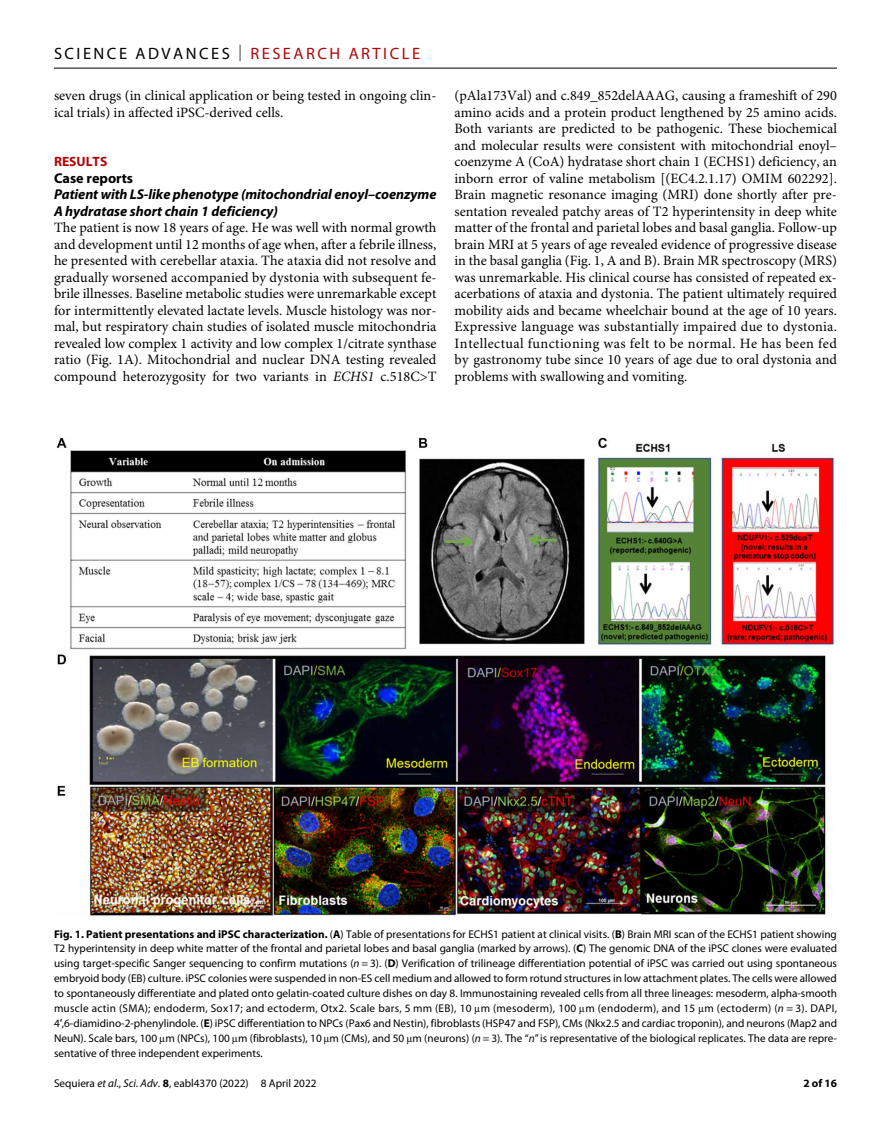
<style>
.page{position:relative;width:891px;height:1134px;background:#fff}
.page>*{position:absolute;margin:0;border:0;box-sizing:border-box;transform-origin:0 0}
.t1{font:16.5px "Myriad Pro";letter-spacing:.15em;color:#000}
.t2{font:14.25px/16.5px "Minion Pro";color:#000;text-align:justify}
.t3{font:italic 700 14.25px/16.5px "Myriad Pro";letter-spacing:-.005em;color:#000}
.t4{font:700 14.25px "Myriad Pro";color:#000}
.t5{font:700 13.5px "Myriad Pro";color:#b10508}
.t6{font:11.25px/15px "Myriad Pro";color:#000;text-align:justify}
.t7{font:700 11.25px "Myriad Pro";color:#000}
.s1{font-weight:300}
.s2{color:#b10508}
.s3{font-style:italic}
.s4{font-weight:700}
</style>
<div class="page">
<hr style="left:54px;top:68px;width:783px;height:1px;background:#000">
<img style="left:57px;top:438px;width:777px;height:478px">
<p class="t1" style="left:54px;top:40px;width:368px">SCIENCE ADVANCES <span class="s1">|</span> <span class="s2">RESEARCH ARTICLE</span></p>
<p class="t2" style="left:54px;top:89px;width:384px">seven drugs (in clinical application or being tested in ongoing clin&shy;ical trials) in affected iPSC-derived cells.</p>
<p class="t5" style="left:54px;top:151px;width:55px">RESULTS</p>
<p class="t4" style="left:54px;top:166px;width:81px">Case reports</p>
<p class="t3" style="left:54px;top:186px;width:384px">Patient with LS-like phenotype (mitochondrial enoyl–coenzyme<br>A hydratase short chain 1 deficiency)</p>
<p class="t2" style="left:54px;top:221px;width:384px">The patient is now 18 years of age. He was well with normal growth and development until 12 months of age when, after a febrile illness, he presented with cerebellar ataxia. The ataxia did not resolve and gradually worsened accompanied by dystonia with subsequent fe&shy;brile illnesses. Baseline metabolic studies were unremarkable except for intermittently elevated lactate levels. Muscle histology was nor&shy;mal, but respiratory chain studies of isolated muscle mitochondria revealed low complex 1 activity and low complex 1/citrate synthase ratio (Fig. 1A). Mitochondrial and nuclear DNA testing revealed compound heterozygosity for two variants in <span class="s3">ECHS1</span> c.518C&gt;T</p>
<p class="t2" style="left:454px;top:89px;width:384px">(pAla173Val) and c.849_852delAAAG, causing a frameshift of 290 amino acids and a protein product lengthened by 25 amino acids.<br>Both variants are predicted to be pathogenic. These biochemical and molecular results were consistent with mitochondrial enoyl– coenzyme A (CoA) hydratase short chain 1 (ECHS1) deficiency, an inborn error of valine metabolism [(EC4.2.1.17) OMIM 602292].<br>Brain magnetic resonance imaging (MRI) done shortly after pre&shy;sentation revealed patchy areas of T2 hyperintensity in deep white matter of the frontal and parietal lobes and basal ganglia. Follow-up brain MRI at 5 years of age revealed evidence of progressive disease in the basal ganglia (Fig. 1, A and B). Brain MR spectroscopy (MRS) was unremarkable. His clinical course has consisted of repeated ex&shy;acerbations of ataxia and dystonia. The patient ultimately required mobility aids and became wheelchair bound at the age of 10 years.<br>Expressive language was substantially impaired due to dystonia.<br>Intellectual functioning was felt to be normal. He has been fed by gastronomy tube since 10 years of age due to oral dystonia and problems with swallowing and vomiting.</p>
<p class="t6" style="left:54px;top:926px;width:785px"><span class="s4">Fig. 1. Patient presentations and iPSC characterization.</span> (<span class="s4">A</span>) Table of presentations for ECHS1 patient at clinical visits. (<span class="s4">B</span>) Brain MRI scan of the ECHS1 patient showing T2 hyperintensity in deep white matter of the frontal and parietal lobes and basal ganglia (marked by arrows). (<span class="s4">C</span>) The genomic DNA of the iPSC clones were evaluated using target-specific Sanger sequencing to confirm mutations (<span class="s3">n</span> = 3). (<span class="s4">D</span>) Verification of trilineage differentiation potential of iPSC was carried out using spontaneous embryoid body (EB) culture. iPSC colonies were suspended in non-ES cell medium and allowed to form rotund structures in low attachment plates. The cells were allowed to spontaneously differentiate and plated onto gelatin-coated culture dishes on day 8. Immunostaining revealed cells from all three lineages: mesoderm, alpha-smooth muscle actin (SMA); endoderm, Sox17; and ectoderm, Otx2. Scale bars, 5 mm (EB), 10 m (mesoderm), 100 m (endoderm), and 15 m (ectoderm) (<span class="s3">n</span> = 3). DAPI, 4′,6-diamidino-2-phenylindole. (<span class="s4">E</span>) iPSC differentiation to NPCs (Pax6 and Nestin), fibroblasts (HSP47 and FSP), CMs (Nkx2.5 and cardiac troponin), and neurons (Map2 and NeuN). Scale bars, 100 m (NPCs), 100 m (fibroblasts), 10 m (CMs), and 50 m (neurons) (<span class="s3">n</span> = 3). The “<span class="s3">n</span>” is representative of the biological replicates. The data are repre&shy;sentative of three independent experiments.</p>
<p class="t6" style="left:54px;top:1076px;width:264px">Sequiera <span class="s3">et al</span>., <span class="s3">Sci. Adv.</span> <span class="s4">8</span>, eabl4370 (2022) 8 April 2022</p>
<p class="t7" style="left:803px;top:1074px;width:35px">2 of 16</p>
</div>
